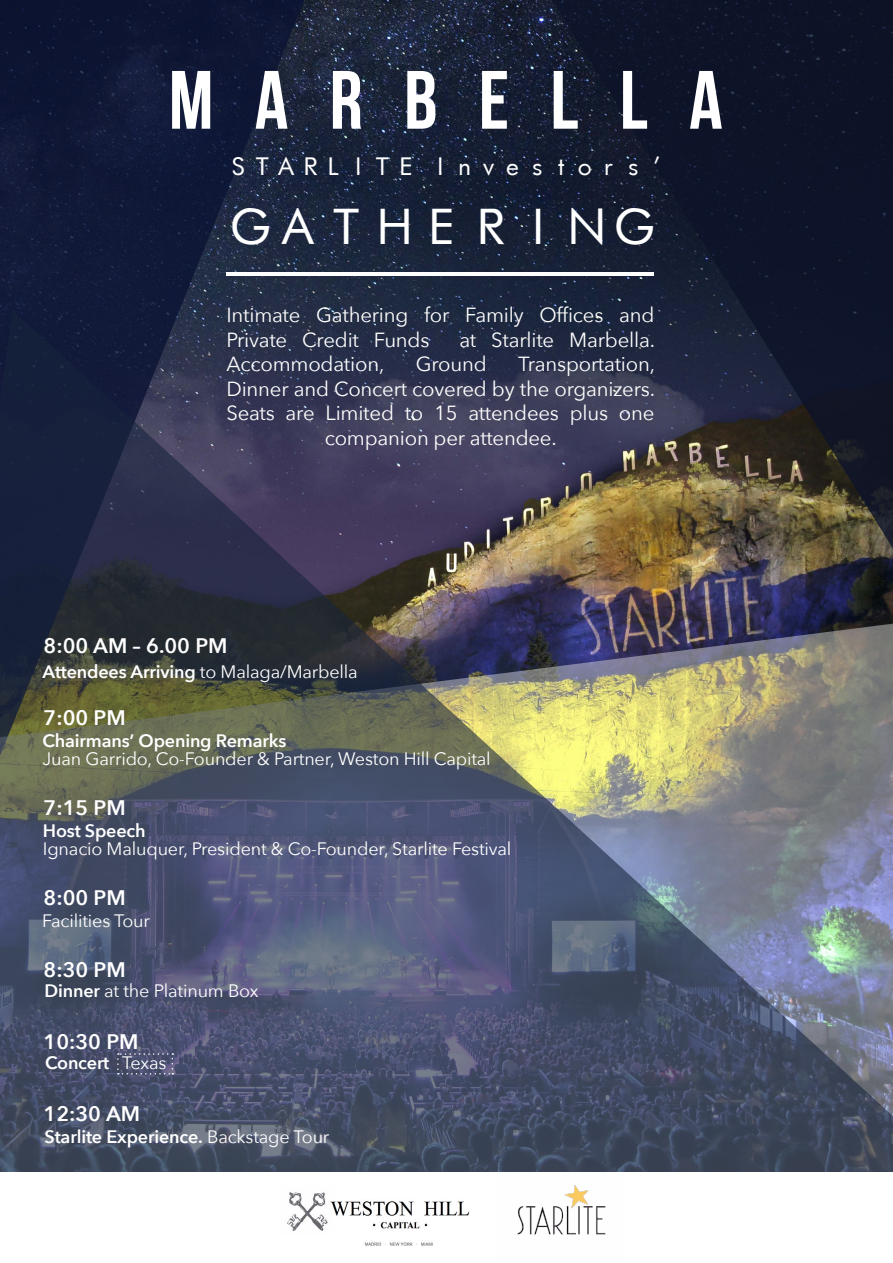
<style>
.page{position:relative;width:893px;height:1263px;background:#fff}
.page>*{position:absolute;margin:0;border:0;box-sizing:border-box;transform-origin:0 0}
.t1{font:82.5px "Bebas Neue";letter-spacing:.5em;color:#fff}
.t2{font:48px "Futurist Fixed Width";color:#fff}
.t3{font:24px "Futurist Fixed Width";color:#fff}
.t4{font:600 21px "Avenir Next";color:#fff}
.t5{font:20.4px/24.5px "Avenir Next";letter-spacing:-.01em;color:#fff}
.t6{font:18px "Avenir Next";letter-spacing:-.01em;color:#fff}
.t7{font:600 18px "Avenir Next";letter-spacing:-.01em;color:#fff}
.s1{font-family:"Atlantic Cruise"}
.s2{font-weight:400}
.s3{font-weight:600}
</style>
<div class="page">
<img style="left:345px;top:0;width:101px;height:310px">
<hr style="left:226px;top:272px;width:428px;height:3px;background:#fff">
<svg style="left:0;top:0;width:345px;height:310px;background:#151e3a"></svg>
<svg style="left:446px;top:0;width:447px;height:310px;background:#131a2f"></svg>
<img style="left:0;top:310px;width:893px;height:862px">
<img style="left:287px;top:1192px;width:183px;height:54px">
<img style="left:517px;top:1185px;width:89px;height:50px">
<svg style="left:117px;top:1053px;width:56px;height:21px"></svg>
<h1 class="t1" style="left:169px;top:55px;width:555px">MARBELLA</h1>
<p class="t3" style="left:226px;top:151px;width:444px">STARLITE Investors’</p>
<h2 class="t2" style="left:227px;top:196px;width:447px">GATHERING <span class="s1">01</span></h2>
<p class="t5" style="left:226px;top:302px;width:429px">Intimate Gathering for Family Offices and<br>Private Credit Funds</p>
<p class="t5" style="left:459px;top:327px;width:197px">at Starlite Marbella.</p>
<p class="t5" style="left:226px;top:351px;width:159px">Accommodation,</p>
<p class="t5" style="left:416px;top:351px;width:73px">Ground</p>
<p class="t5" style="left:518px;top:351px;width:138px">Transportation,</p>
<p class="t5" style="left:226px;top:376px;width:430px">Dinner and Concert covered by the organizers.</p>
<p class="t5" style="left:226px;top:400px;width:429px">Seats are Limited to 15 attendees plus one</p>
<p class="t5" style="left:325px;top:424px;width:234px">companion per attendee.</p>
<p class="t4" style="left:44px;top:627px;width:185px">8:00 AM – 6.00 PM</p>
<p class="t7" style="left:43px;top:656px;width:317px">Attendees Arriving <span class="s2">to Malaga/Marbella</span></p>
<p class="t4" style="left:44px;top:699px;width:84px">7:00 PM</p>
<p class="t7" style="left:43px;top:725px;width:245px">Chairmans’ Opening Remarks</p>
<p class="t6" style="left:43px;top:743px;width:450px">Juan Garrido, Co-Founder &amp; Partner, Weston Hill Capital</p>
<p class="t4" style="left:44px;top:789px;width:84px">7:15 PM</p>
<p class="t7" style="left:43px;top:815px;width:104px">Host Speech</p>
<p class="t6" style="left:43px;top:833px;width:470px">Ignacio Maluquer, President &amp; Co-Founder, Starlite Festival</p>
<p class="t4" style="left:44px;top:879px;width:84px">8:00 PM</p>
<p class="t6" style="left:42px;top:906px;width:109px">Facilities Tour</p>
<p class="t4" style="left:44px;top:951px;width:84px">8:30 PM</p>
<p class="t6" style="left:45px;top:975px;width:216px"><span class="s3">Dinner</span> at the Platinum Box</p>
<p class="t4" style="left:44px;top:1023px;width:96px">10:30 PM</p>
<p class="t7" style="left:45px;top:1048px;width:123px">Concert <span class="s2">Texas</span></p>
<p class="t4" style="left:44px;top:1095px;width:98px">12:30 AM</p>
<p class="t7" style="left:45px;top:1121px;width:286px">Starlite Experience. <span class="s2">Backstage Tour</span></p>
</div>
